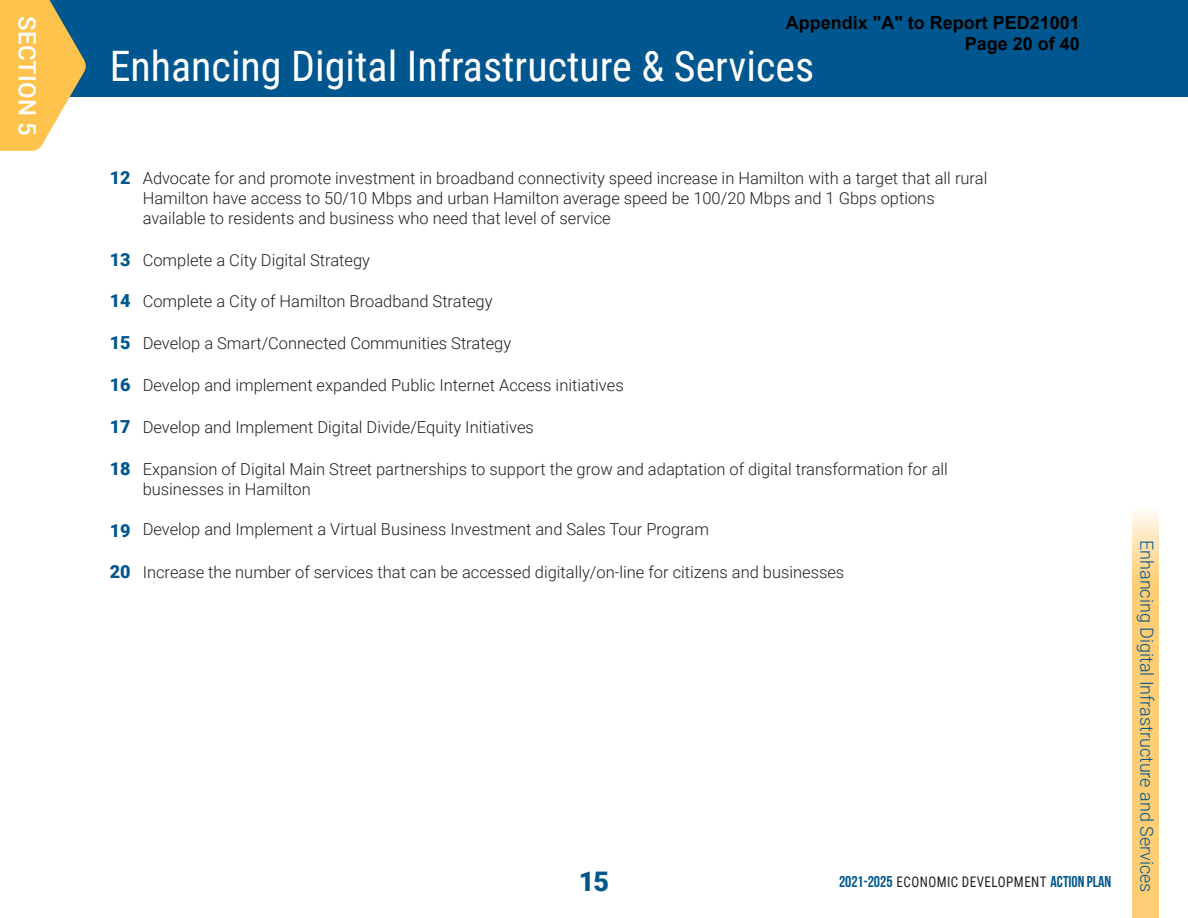
<style>
.page{position:relative;width:1188px;height:918px;background:#fff}
.page>*{position:absolute;margin:0;border:0;box-sizing:border-box;transform-origin:0 0}
.t1{font:42px "Roboto Condensed";color:#fff}
.t2{font:900 27px "Roboto";color:#00568d}
.t3{font:500 24px "Roboto";letter-spacing:.01em;color:#fff}
.t4{font:300 18px "Roboto";color:#00568d}
.t5{font:700 18px/21.6px "Arial";color:#000;text-align:right}
.BULLET_LIST{font:300 16.5px/19.8px "Roboto";color:#231f20}
.t6{font:15.75px "Bebas Neue";color:#00568d}
.s1{font-weight:900;font-size:18px;color:#00578f}
.s2{font-family:"Roboto Condensed";font-size:14.55px;color:#231f20}
</style>
<div class="page">
<div style="left:0;top:0;width:1188px;height:97px;background:#00578f"></div>
<svg style="left:0;top:0;width:86px;height:151px"></svg>
<svg style="left:1132px;top:511px;width:27px;height:407px;background:#fed07e"></svg>
<p class="t3" style="left:44px;top:16px;width:121px;rotate:90deg">SECTION 5</p>
<p class="t5" style="left:786px;top:12px;width:296px">Appendix "A" to Report PED21001<br>Page 20 of 40</p>
<p class="t1" style="left:110px;top:36px;width:706px">Enhancing Digital Infrastructure &amp; Services</p>
<p class="BULLET_LIST" style="left:143px;top:168px;width:846px;text-indent:-33px"><span class="s1">12</span> Advocate for and promote investment in broadband connectivity speed increase in Hamilton with a target that all rural<br>Hamilton have access to 50/10 Mbps and urban Hamilton average speed be 100/20 Mbps and 1 Gbps options available to residents and business who need that level of service</p>
<p class="BULLET_LIST" style="left:110px;top:249px;width:262px"><span class="s1">13</span> Complete a City Digital Strategy</p>
<p class="BULLET_LIST" style="left:110px;top:291px;width:384px"><span class="s1">14</span> Complete a City of Hamilton Broadband Strategy</p>
<p class="BULLET_LIST" style="left:110px;top:333px;width:403px"><span class="s1">15</span> Develop a Smart/Connected Communities Strategy</p>
<p class="BULLET_LIST" style="left:110px;top:375px;width:516px"><span class="s1">16</span> Develop and implement expanded Public Internet Access initiatives</p>
<p class="BULLET_LIST" style="left:110px;top:417px;width:426px"><span class="s1">17</span> Develop and Implement Digital Divide/Equity Initiatives</p>
<p class="BULLET_LIST" style="left:143px;top:458px;width:807px;text-indent:-33px"><span class="s1">18</span> Expansion of Digital Main Street partnerships to support the grow and adaptation of digital transformation for all businesses in Hamilton</p>
<p class="BULLET_LIST" style="left:110px;top:519px;width:601px"><span class="s1">19</span> Develop and Implement a Virtual Business Investment and Sales Tour Program</p>
<p class="BULLET_LIST" style="left:110px;top:562px;width:736px"><span class="s1">20</span> Increase the number of services that can be accessed digitally/on-line for citizens and businesses</p>
<h2 class="t2" style="left:579px;top:862px;width:32px">15</h2>
<p class="t6" style="left:839px;top:873px;width:274px">2021-2025 <span class="s2">ECONOMIC DEVELOPMENT</span> ACTION PLAN</p>
<p class="t4" style="left:1160px;top:540px;width:354px;rotate:90deg">Enhancing Digital Infrastructure and Services</p>
</div>
